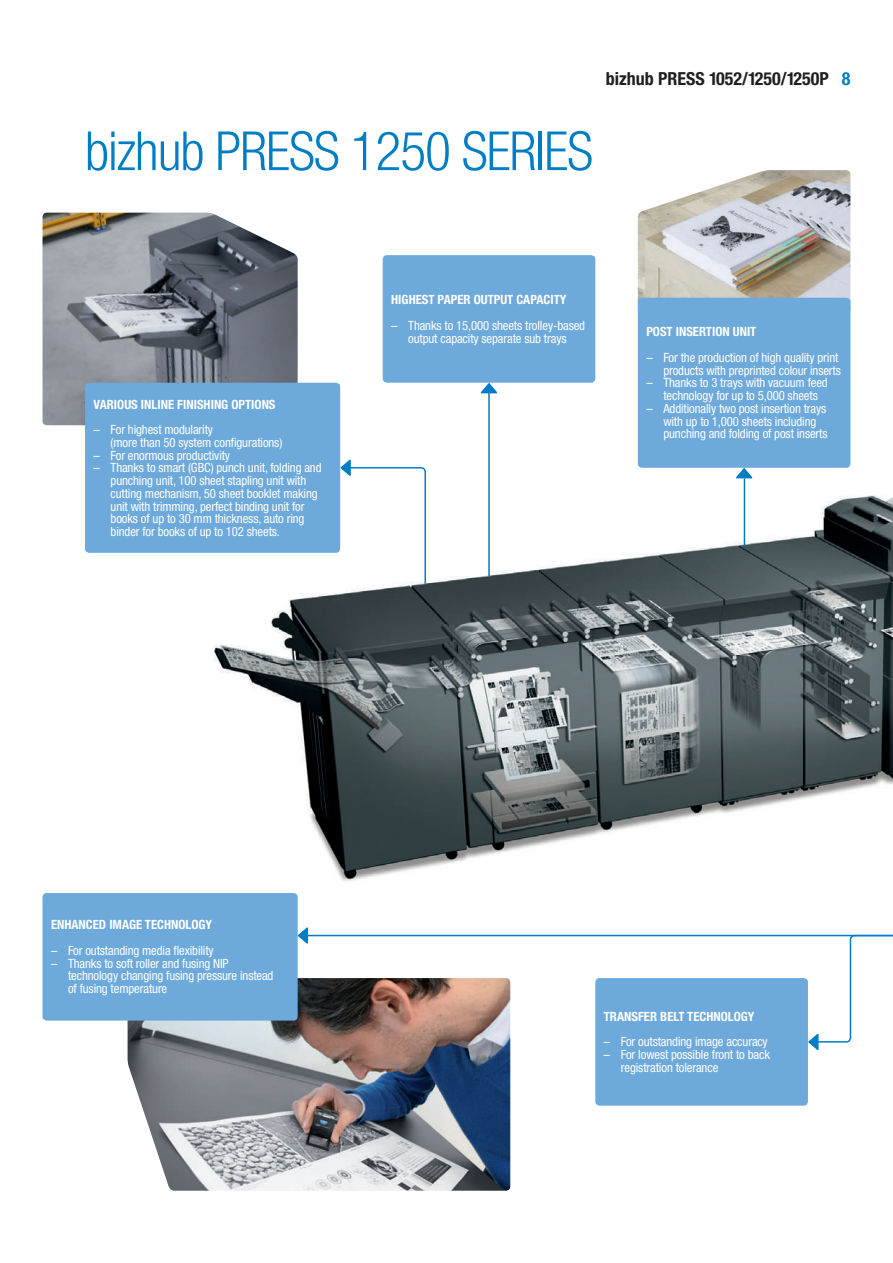
<style>
.page{position:relative;width:893px;height:1263px;background:#fff}
.page>*{position:absolute;margin:0;border:0;box-sizing:border-box;transform-origin:0 0}
.t1{font:300 condensed 54px "Helvetica Neue LTW1 G";letter-spacing:-.02em;color:#007ec5}
.t2{font:700 condensed 18px "Helvetica Neue LTW1 G";color:#231f20}
.t3{font:condensed 12.75px/12.8px "Helvetica Neue LTW1 G";letter-spacing:-.01em;color:#fff}
.t4{font:700 condensed 12.75px "Helvetica Neue LTW1 G";color:#fff}
.s1{color:#007ec5}
</style>
<div class="page">
<img style="left:43px;top:213px;width:255px;height:212px">
<img style="left:214px;top:426px;width:679px;height:334px">
<img style="left:638px;top:170px;width:212px;height:130px">
<svg style="left:338px;top:459px;width:89px;height:126px"></svg>
<div style="left:85px;top:383px;width:255px;height:170px;background:#6da9db;border-radius:4px"></div>
<svg style="left:304px;top:747px;width:589px;height:190px"></svg>
<svg style="left:298px;top:927px;width:11px;height:17px"></svg>
<img style="left:128px;top:978px;width:382px;height:213px">
<div style="left:595px;top:978px;width:213px;height:128px;background:#6da9db;border-radius:4px"></div>
<div style="left:43px;top:893px;width:255px;height:127px;background:#6da9db;border-radius:4px"></div>
<div style="left:383px;top:255px;width:212px;height:128px;background:#6da9db;border-radius:4px"></div>
<div style="left:638px;top:298px;width:212px;height:170px;background:#6da9db;border-radius:4px"></div>
<hr style="left:488px;top:386px;width:2px;height:190px;background:#007ec5">
<hr style="left:744px;top:478px;width:1px;height:68px;background:#007ec5">
<svg style="left:735px;top:467px;width:18px;height:12px"></svg>
<svg style="left:480px;top:382px;width:18px;height:12px"></svg>
<svg style="left:806px;top:934px;width:87px;height:116px"></svg>
<h2 class="t2" style="left:606px;top:68px;width:246px">bizhub PRESS 1052/1250/1250P <span class="s1">8</span></h2>
<h1 class="t1" style="left:85px;top:119px;width:510px">bizhub PRESS 1250 SERIES</h1>
<p class="t4" style="left:94px;top:396px;width:184px">VARIOUS INLINE FINISHING OPTIONS</p>
<p class="t3" style="left:111px;top:423px;width:173px;text-indent:-17px">– For highest modularity<br>(more than 50 system configurations)</p>
<p class="t3" style="left:94px;top:449px;width:138px">– For enormous productivity</p>
<p class="t3" style="left:111px;top:461px;width:213px;text-indent:-17px">– Thanks to smart (GBC) punch unit, folding and punching unit, 100 sheet stapling unit with cutting mechanism, 50 sheet booklet making unit with trimming, perfect binding unit for books of up to 30 mm thickness, auto ring binder for books of up to 102 sheets.</p>
<p class="t4" style="left:391px;top:292px;width:177px">HIGHEST PAPER OUTPUT CAPACITY</p>
<p class="t3" style="left:391px;top:319px;width:195px;text-align:center">– Thanks to 15,000 sheets trolley-based output capacity separate sub trays</p>
<p class="t4" style="left:646px;top:324px;width:112px">POST INSERTION UNIT</p>
<p class="t3" style="left:646px;top:351px;width:196px;text-align:right">– For the production of high quality print products with preprinted colour inserts</p>
<p class="t3" style="left:646px;top:376px;width:183px;text-align:center">– Thanks to 3 trays with vacuum feed technology for up to 5,000 sheets</p>
<p class="t3" style="left:663px;top:402px;width:166px;text-indent:-17px">– Additionally two post insertion trays with up to 1,000 sheets including punching and folding of post inserts</p>
<p class="t4" style="left:51px;top:917px;width:162px">ENHANCED IMAGE TECHNOLOGY</p>
<p class="t3" style="left:51px;top:944px;width:164px">– For outstanding media flexibility</p>
<p class="t3" style="left:68px;top:957px;width:207px;text-indent:-17px">– Thanks to soft roller and fusing NIP technology changing fusing pressure instead of fusing temperature</p>
<p class="t4" style="left:604px;top:1009px;width:152px">TRANSFER BELT TECHNOLOGY</p>
<p class="t3" style="left:604px;top:1035px;width:165px">– For outstanding image accuracy</p>
<p class="t3" style="left:621px;top:1048px;width:151px;text-indent:-17px">– For lowest possible front to back registration tolerance</p>
</div>
